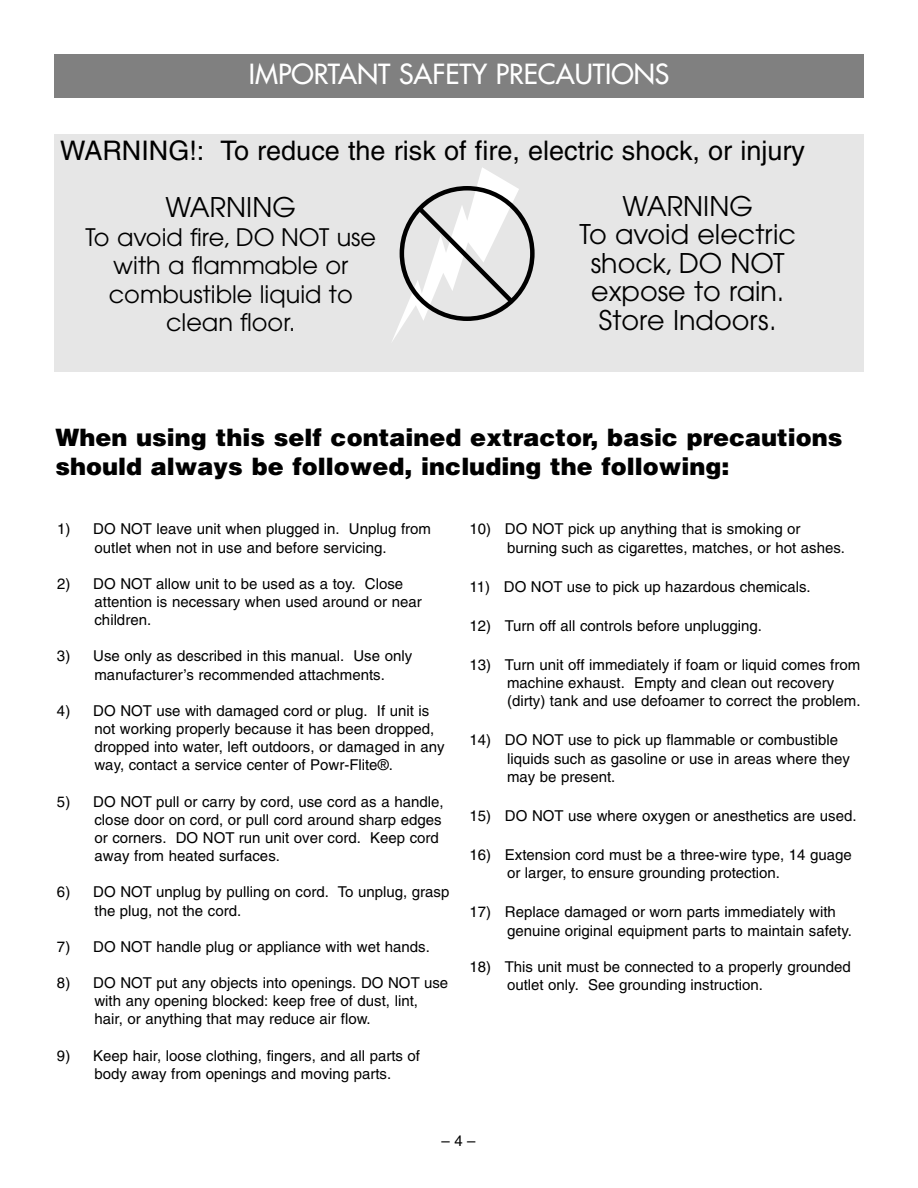
<style>
.page{position:relative;width:918px;height:1188px;background:#fff}
.page>*{position:absolute;margin:0;border:0;box-sizing:border-box;transform-origin:0 0}
.t1{font:27px/28.5px "Avant Garde";color:#000;text-align:center}
.t2{font:27px "Helvetica";color:#000}
.t3{font:27px "Futura";color:#fff}
.t4{font:900 24px/28.8px "Helvetica";color:#000}
.t5{font:24px/28.5px "Avant Garde";color:#000;text-align:center}
.t6{font:15px/18.1px "Helvetica";color:#000}
</style>
<div class="page">
<div style="left:54px;top:54px;width:810px;height:43px;background:#808080"></div>
<div style="left:54px;top:134px;width:810px;height:237px;background:#e6e6e6"></div>
<svg style="left:392px;top:167px;width:143px;height:174px"></svg>
<h1 class="t3" style="left:249px;top:60px;width:422px">IMPORTANT SAFETY PRECAUTIONS</h1>
<h1 class="t2" style="left:60px;top:140px;width:747px">WARNING!: To reduce the risk of fire, electric shock, or injury</h1>
<h1 class="t1" style="left:166px;top:196px;width:132px">WARNING</h1>
<h2 class="t5" style="left:85px;top:225px;width:292px">To avoid fire, DO NOT use with a flammable or combustible liquid to clean floor.</h2>
<h1 class="t1" style="left:580px;top:194px;width:218px">WARNING<br>To avoid electric shock, DO NOT expose to rain.<br>Store Indoors.</h1>
<h2 class="t4" style="left:55px;top:424px;width:788px">When using this self contained extractor, basic precautions should always be followed, including the following:</h2>
<p class="t6" style="left:57px;top:521px;width:376px;text-align:center">1) DO NOT leave unit when plugged in. Unplug from outlet when not in use and before servicing.</p>
<p class="t6" style="left:94px;top:576px;width:329px;text-indent:-37px">2) DO NOT allow unit to be used as a toy. Close attention is necessary when used around or near children.</p>
<p class="t6" style="left:94px;top:648px;width:319px;text-indent:-38px">3) Use only as described in this manual. Use only manufacturer’s recommended attachments.</p>
<p class="t6" style="left:94px;top:703px;width:352px;text-indent:-38px">4) DO NOT use with damaged cord or plug. If unit is not working properly because it has been dropped, dropped into water, left outdoors, or damaged in any way, contact a service center of Powr-Flite®.</p>
<p class="t6" style="left:94px;top:794px;width:351px;text-indent:-38px">5) DO NOT pull or carry by cord, use cord as a handle, close door on cord, or pull cord around sharp edges or corners. DO NOT run unit over cord. Keep cord away from heated surfaces.</p>
<p class="t6" style="left:94px;top:884px;width:356px;text-indent:-37px">6) DO NOT unplug by pulling on cord. To unplug, grasp the plug, not the cord.</p>
<p class="t6" style="left:57px;top:939px;width:374px">7) DO NOT handle plug or appliance with wet hands.</p>
<p class="t6" style="left:94px;top:975px;width:355px;text-indent:-38px">8) DO NOT put any objects into openings. DO NOT use with any opening blocked: keep free of dust, lint, hair, or anything that may reduce air flow.</p>
<p class="t6" style="left:57px;top:1048px;width:365px;text-align:center">9) Keep hair, loose clothing, fingers, and all parts of body away from openings and moving parts.</p>
<p class="t6" style="left:507px;top:521px;width:340px;text-indent:-38px">10) DO NOT pick up anything that is smoking or burning such as cigarettes, matches, or hot ashes.</p>
<p class="t6" style="left:470px;top:579px;width:343px">11) DO NOT use to pick up hazardous chemicals.</p>
<p class="t6" style="left:470px;top:618px;width:294px">12) Turn off all controls before unplugging.</p>
<p class="t6" style="left:507px;top:657px;width:355px;text-indent:-38px">13) Turn unit off immediately if foam or liquid comes from machine exhaust. Empty and clean out recovery (dirty) tank and use defoamer to correct the problem.</p>
<p class="t6" style="left:507px;top:732px;width:345px;text-indent:-38px">14) DO NOT use to pick up flammable or combustible liquids such as gasoline or use in areas where they may be present.</p>
<p class="t6" style="left:470px;top:808px;width:389px">15) DO NOT use where oxygen or anesthetics are used.</p>
<p class="t6" style="left:507px;top:847px;width:346px;text-indent:-38px">16) Extension cord must be a three-wire type, 14 guage or larger, to ensure grounding protection.</p>
<p class="t6" style="left:507px;top:904px;width:346px;text-indent:-38px">17) Replace damaged or worn parts immediately with genuine original equipment parts to maintain safety.</p>
<p class="t6" style="left:507px;top:959px;width:345px;text-indent:-38px">18) This unit must be connected to a properly grounded outlet only. See grounding instruction.</p>
<p class="t6" style="left:441px;top:1133px;width:36px">–4–</p>
</div>
